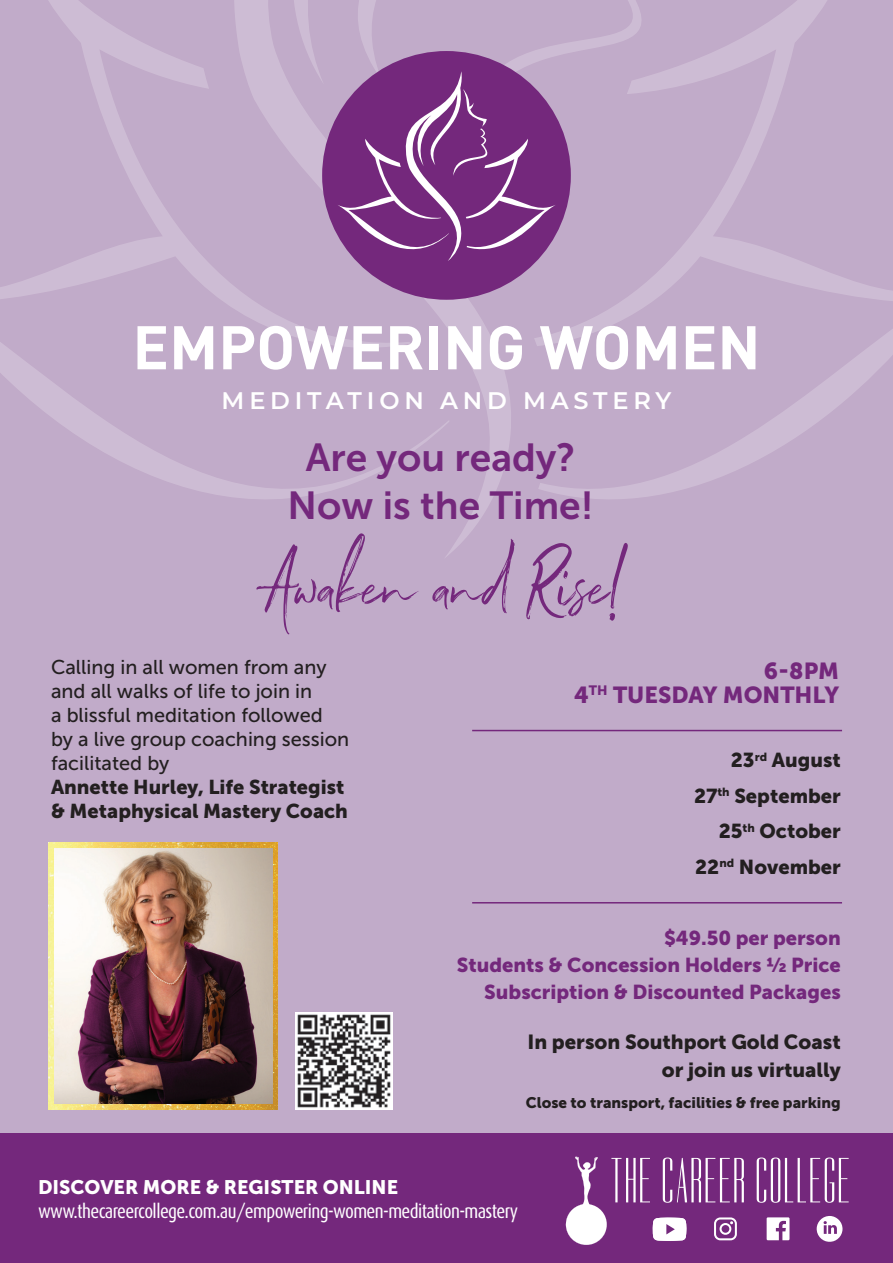
<style>
.page{position:relative;width:893px;height:1263px;background:#c1abc9}
.page>*{position:absolute;margin:0;border:0;box-sizing:border-box;transform-origin:0 0}
.t1{font:108.6px "Soak Up The Sun Script";color:#74287c}
.t2{font:700 60.6px "DIN";color:#fff}
.t3{font:39px/47.2px "Museo Sans 700";color:#74287c;text-align:center}
.t4{font:600 24px "Montserrat";letter-spacing:.2em;color:#fff}
.t5{font:23.1px/24px "Museo Sans 900";color:#74287c;text-align:right}
.t6{font:20.25px/27.5px "Museo Sans 900";color:#231f20;text-align:right}
.t7{font:20.1px/27.2px "Museo Sans 900";color:#74287c;text-align:right}
.t8{font:20.1px/35.4px "Museo Sans 900";color:#231f20;text-align:right}
.t9{font:19.95px/24px "Museo Sans 500";color:#231f20}
.t10{font:19.95px/24px "Museo Sans 900";color:#231f20}
.t11{font:19.5px "Dax Condensed";letter-spacing:-.03em;color:#fff}
.t12{font:19.5px "Museo Sans 900";color:#fff}
.t13{font:15.3px "Museo Sans 900";color:#231f20}
</style>
<div class="page">
<svg style="left:586px;top:0;width:307px;height:499px"></svg>
<svg style="left:0;top:0;width:192px;height:489px"></svg>
<svg style="left:192px;top:0;width:394px;height:557px"></svg>
<div style="left:322px;top:51px;width:249px;height:249px;background:#74287c;border-radius:50%"></div>
<svg style="left:337px;top:0;width:369px;height:268px"></svg>
<div style="left:0;top:1133px;width:893px;height:130px;background:#74287c"></div>
<svg style="left:566px;top:1156px;width:283px;height:89px"></svg>
<img style="left:49px;top:842px;width:229px;height:268px">
<img style="left:54px;top:849px;width:218px;height:254px">
<img style="left:295px;top:1012px;width:97px;height:97px">
<hr style="left:472px;top:730px;width:370px;height:1px;background:#74287c">
<hr style="left:472px;top:902px;width:370px;height:1px;background:#74287c">
<h2 class="t2" style="left:132px;top:308px;width:629px">EMPOWERING WOMEN</h2>
<p class="t4" style="left:222px;top:383px;width:451px">MEDITATION AND MASTERY</p>
<h3 class="t3" style="left:287px;top:434px;width:308px">Are you ready?<br>Now is the Time!</h3>
<h1 class="t1" style="left:261px;top:498px;width:363px">Awaken and Rise!</h1>
<p class="t9" style="left:51px;top:655px;width:300px">Calling in all women from any and all walks of life to join in<br>a blissful meditation followed by a live group coaching session facilitated by</p>
<p class="t10" style="left:51px;top:775px;width:298px">Annette Hurley, Life Strategist &amp; Metaphysical Mastery Coach</p>
<p class="t5" style="left:574px;top:659px;width:267px">6-8PM<br>4<sup>TH</sup> TUESDAY MONTHLY</p>
<p class="t8" style="left:694px;top:742px;width:148px">23<sup>rd</sup> August<br>27<sup>th</sup> September<br>25<sup>th</sup> October<br>22<sup>nd</sup> November</p>
<p class="t7" style="left:457px;top:924px;width:385px">$49.50 per person<br>Students &amp; Concession Holders 1/2 Price<br>Subscription &amp; Discounted Packages</p>
<p class="t6" style="left:527px;top:1028px;width:315px">In person Southport Gold Coast or join us virtually</p>
<p class="t13" style="left:526px;top:1094px;width:316px">Close to transport, facilities &amp; free parking</p>
<p class="t12" style="left:38px;top:1176px;width:362px">DISCOVER MORE &amp; REGISTER ONLINE</p>
<p class="t11" style="left:38px;top:1201px;width:482px">www.thecareercollege.com.au/empowering-women-meditation-mastery</p>
</div>
